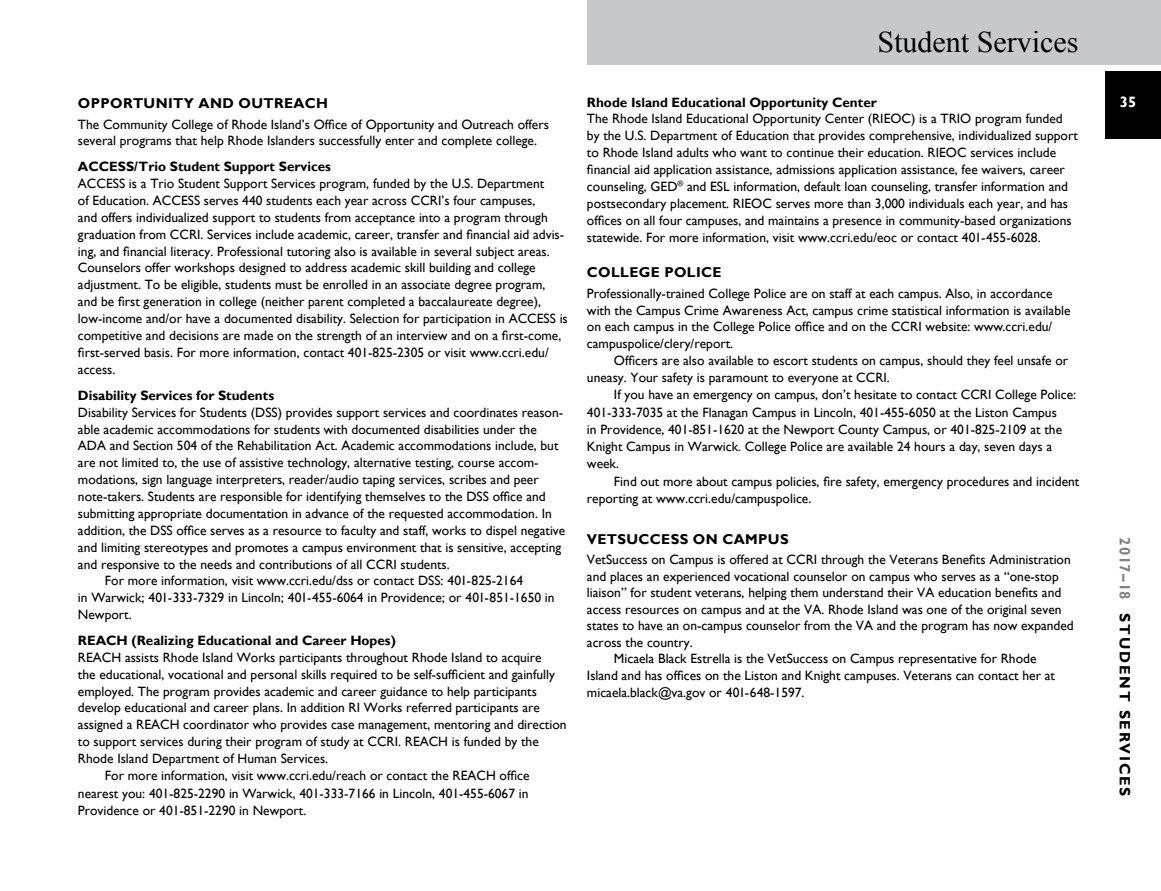
<style>
.page{position:relative;width:1161px;height:891px;background:#fff}
.page>*{position:absolute;margin:0;border:0;box-sizing:border-box;transform-origin:0 0}
.t1{font:30px "Times New Roman";color:#000}
.t2{font:700 15px "Gill Sans";letter-spacing:.125em;color:#000}
.t3{font:700 15px "Gill Sans";color:#fff}
.t4{font:700 14.25px "Gill Sans";letter-spacing:.025em;color:#000}
.t5{font:13.5px/16.8px "Gill Sans";color:#000}
.t6{font:700 13.5px "Gill Sans";color:#000}
.s1{color:#808285}
</style>
<div class="page">
<div style="left:587px;top:0;width:574px;height:64px;background:#c7c8ca"></div>
<div style="left:1106px;top:71px;width:55px;height:68px;background:#000"></div>
<p class="t4" style="left:78px;top:95px;width:44px">Opportunit</p>
<p class="t4" style="left:184px;top:95px;width:28px">y and</p>
<p class="t4" style="left:239px;top:95px;width:25px">Outreach</p>
<p class="t5" style="left:78px;top:116px;width:473px">The Community College of Rhode Island’s Office of Opportunity and Outreach offers several programs that help Rhode Islanders successfully enter and complete college.</p>
<p class="t6" style="left:78px;top:158px;width:41px">ACCESS</p>
<p class="t6" style="left:134px;top:158px;width:198px">/Trio Student Support Services</p>
<p class="t5" style="left:78px;top:175px;width:491px">ACCESS is a Trio Student Support Services program, funded by the U.S. Department<br>of Education. ACCESS serves 440 students each year across CCRI’s four campuses,<br>and offers individualized support to students from acceptance into a program through graduation from CCRI. Services include academic, career, transfer and financial aid advis&shy;ing, and financial literacy. Professional tutoring also is available in several subject areas.<br>Counselors offer workshops designed to address academic skill building and college adjustment. To be eligible, students must be enrolled in an associate degree program, and be first generation in college (neither parent completed a baccalaureate degree), low-income and/or have a documented disability. Selection for participation in ACCESS is competitive and decisions are made on the strength of an interview and on a first-come, first-served basis. For more information, contact 401-825-2305 or visit www.ccri.edu/ access.</p>
<p class="t6" style="left:78px;top:387px;width:198px">Disability Services for Students</p>
<p class="t5" style="left:78px;top:404px;width:487px">Disability Services for Students (DSS) provides support services and coordinates reason-</p>
<p class="t5" style="left:78px;top:421px;width:460px">able academic accommodations for students with documented disabilities under the</p>
<p class="t5" style="left:78px;top:438px;width:482px">ADA and Section 504 of the Rehabilitation Act. Academic accommodations include, but</p>
<p class="t5" style="left:78px;top:455px;width:462px">are not limited to, the use of assistive technology, alternative testing, course accom-</p>
<p class="t5" style="left:78px;top:472px;width:462px">modations, sign language interpreters, reader/audio taping services, scribes and peer</p>
<p class="t5" style="left:78px;top:488px;width:469px">note-takers. Students are responsible for identifying themselves to the DSS office and</p>
<p class="t5" style="left:78px;top:505px;width:475px">submitting appropriate documentation in advance of the requested accommodation. In</p>
<p class="t5" style="left:78px;top:522px;width:489px">addition, the DSS office serves as a resource to faculty and staff, works to dispel negative</p>
<p class="t5" style="left:78px;top:539px;width:485px">and limiting stereotypes and promotes a campus environment that is sensitive, accepting</p>
<p class="t5" style="left:78px;top:556px;width:373px">and responsive to the needs and contributions of all CCRI students.</p>
<p class="t5" style="left:105px;top:573px;width:420px">For more information, visit www.ccri.edu/dss or contact DSS: 401-825-2164</p>
<p class="t5" style="left:78px;top:590px;width:478px">in Warwick; 401-333-7329 in Lincoln; 401-455-6064 in Providence; or 401-851-1650 in</p>
<p class="t5" style="left:78px;top:607px;width:55px">Newport.</p>
<p class="t6" style="left:78px;top:632px;width:319px">REACH (Realizing Educational and Career Hopes)</p>
<p class="t5" style="left:78px;top:649px;width:465px">REACH assists Rhode Island Works participants throughout Rhode Island to acquire</p>
<p class="t5" style="left:78px;top:666px;width:479px">the educational, vocational and personal skills required to be self-sufficient and gainfully</p>
<p class="t5" style="left:78px;top:683px;width:460px">employed. The program provides academic and career guidance to help participants</p>
<p class="t5" style="left:78px;top:700px;width:464px">develop educational and career plans. In addition RI Works referred participants are</p>
<p class="t5" style="left:78px;top:717px;width:490px">assigned a REACH coordinator who provides case management, mentoring and direction</p>
<p class="t5" style="left:78px;top:734px;width:462px">to support services during their program of study at CCRI. REACH is funded by the</p>
<p class="t5" style="left:78px;top:750px;width:252px">Rhode Island Department of Human Services.</p>
<p class="t5" style="left:105px;top:768px;width:426px">For more information, visit www.ccri.edu/reach or contact the REACH office</p>
<p class="t5" style="left:78px;top:785px;width:452px">nearest you: 401-825-2290 in Warwick, 401-333-7166 in Lincoln, 401-455-6067 in</p>
<p class="t5" style="left:78px;top:802px;width:230px">Providence or 401-851-2290 in Newport.</p>
<h1 class="t1" style="left:878px;top:22px;width:202px">Student Services</h1>
<p class="t6" style="left:587px;top:94px;width:291px">Rhode Island Educational Opportunity Center</p>
<p class="t5" style="left:587px;top:111px;width:492px">The Rhode Island Educational Opportunity Center (RIEOC) is a TRIO program funded by the U.S. Department of Education that provides comprehensive, individualized support to Rhode Island adults who want to continue their education. RIEOC services include financial aid application assistance, admissions application assistance, fee waivers, career counseling, GED<sup>®</sup> and ESL information, default loan counseling, transfer information and postsecondary placement. RIEOC serves more than 3,000 individuals each year, and has offices on all four campuses, and maintains a presence in community-based organizations statewide. For more information, visit www.ccri.edu/eoc or contact 401-455-6028.</p>
<p class="t4" style="left:587px;top:264px;width:136px">COLLEGE POLICE</p>
<p class="t5" style="left:587px;top:285px;width:485px">Professionally-trained College Police are on staff at each campus. Also, in accordance with the Campus Crime Awareness Act, campus crime statistical information is available on each campus in the College Police office and on the CCRI website: www.ccri.edu/ campuspolice/clery/report.</p>
<p class="t5" style="left:587px;top:352px;width:483px;text-indent:27px">Officers are also available to escort students on campus, should they feel unsafe or uneasy. Your safety is paramount to everyone at CCRI.</p>
<p class="t5" style="left:587px;top:386px;width:491px;line-height:17.2px;text-indent:27px">If you have an emergency on campus, don’t hesitate to contact CCRI College Police:<br>401-333-7035 at the Flanagan Campus in Lincoln, 401-455-6050 at the Liston Campus<br>in Providence, 401-851-1620 at the Newport County Campus, or 401-825-2109 at the Knight Campus in Warwick. College Police are available 24 hours a day, seven days a week.</p>
<p class="t5" style="left:587px;top:473px;width:494px;line-height:17.2px;text-indent:27px">Find out more about campus policies, fire safety, emergency procedures and incident reporting at www.ccri.edu/campuspolice.</p>
<p class="t4" style="left:587px;top:531px;width:51px">VetSuccess</p>
<p class="t4" style="left:693px;top:531px;width:13px">on</p>
<p class="t4" style="left:722px;top:531px;width:57px">Campus</p>
<p class="t5" style="left:587px;top:552px;width:485px">VetSuccess on Campus is offered at CCRI through the Veterans Benefits Administration</p>
<p class="t5" style="left:587px;top:568px;width:473px">and places an experienced vocational counselor on campus who serves as a “one-stop</p>
<p class="t5" style="left:587px;top:585px;width:476px">liaison” for student veterans, helping them understand their VA education benefits and</p>
<p class="t5" style="left:587px;top:601px;width:476px">access resources on campus and at the VA. Rhode Island was one of the original seven</p>
<p class="t5" style="left:587px;top:618px;width:488px">states to have an on-campus counselor from the VA and the program has now expanded</p>
<p class="t5" style="left:587px;top:634px;width:107px">across the country.</p>
<p class="t5" style="left:614px;top:651px;width:424px">Micaela Black Estrella is the VetSuccess on Campus representative for Rhode</p>
<p class="t5" style="left:587px;top:667px;width:470px">Island and has offices on the Liston and Knight campuses. Veterans can contact her at</p>
<p class="t5" style="left:587px;top:684px;width:219px">micaela.black@va.gov or 401-648-1597.</p>
<p class="t3" style="left:1120px;top:93px;width:18px">35</p>
<p class="t2" style="left:1134px;top:537px;width:261px;rotate:90deg"><span class="s1">2017–18</span> STUDENT SERVICES</p>
</div>
